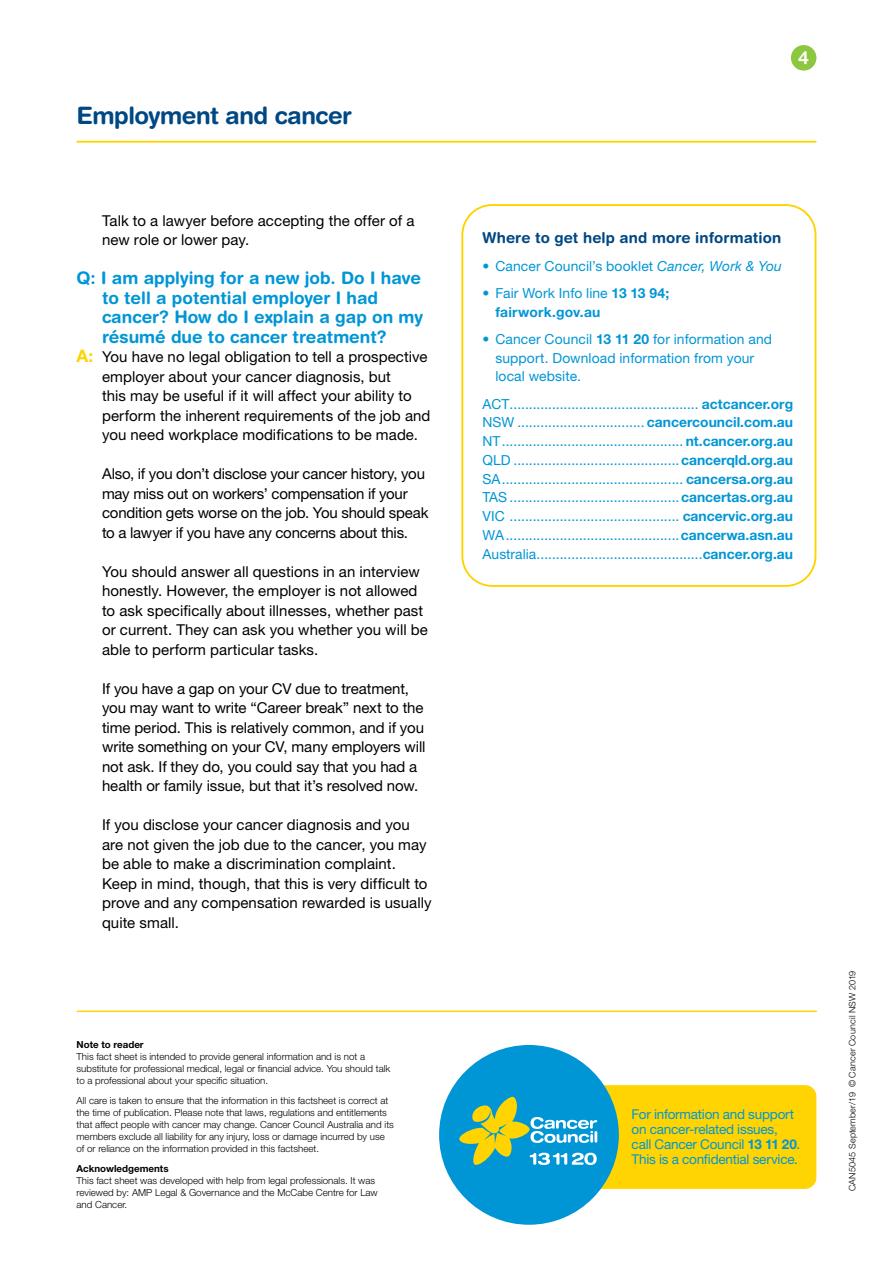
<style>
.page{position:relative;width:893px;height:1263px;background:#fff}
.page>*{position:absolute;margin:0;border:0;box-sizing:border-box;transform-origin:0 0}
.t1{font:700 24px "Helvetica Rounded LT Std";letter-spacing:-.02em;color:#004883}
.t2{font:700 18px "Helvetica Rounded LT Std";color:#fff}
.t3{font:700 17.25px/19.5px "Helvetica Rounded LT Std";color:#0096d6}
.t4{font:15px/19.5px "Helvetica Neue LT Std";color:#000}
.t5{font:700 15px "Helvetica Rounded LT Std";letter-spacing:.005em;color:#004883}
.t6{font:13.8px/18.8px "Helvetica Neue LT Std";letter-spacing:.005em;color:#0096d6}
.t7{font:700 13.8px/18.8px "Helvetica Neue LT Std";letter-spacing:.015em;color:#0096d6}
.t8{font:13.5px/15px "Helvetica Neue LT Std";letter-spacing:-.015em;color:#0096d6}
.t9{font:300 9.75px/12px "Helvetica Neue LT Std";color:#000}
.t10{font:700 9.75px "Helvetica Neue LT Std";color:#000}
.t11{font:300 9px "Helvetica Neue LT Std";letter-spacing:.02em;color:#000}
.s1{font-weight:700;font-size:17.25px;color:#ffd200}
.s2{font-style:italic}
.s3{font-weight:400}
.s4{font-weight:700}
</style>
<div class="page">
<hr style="left:77px;top:141px;width:739px;height:2px;background:#ffd400">
<div style="left:791px;top:45px;width:25px;height:26px;background:#8dc63f;border-radius:50%"></div>
<div style="left:461px;top:204px;width:355px;height:383px;border:2px solid #ffd200;border-radius:30px"></div>
<hr style="left:77px;top:1010px;width:739px;height:2px;background:#ffd400">
<div style="left:470px;top:1085px;width:346px;height:104px;background:#ffd400;border-radius:11px"></div>
<div style="left:439px;top:1045px;width:180px;height:180px;background:#0096d6;border-radius:50%"></div>
<svg style="left:459px;top:1096px;width:138px;height:69px"></svg>
<h1 class="t1" style="left:77px;top:101px;width:277px">Employment and cancer</h1>
<p class="t4" style="left:102px;top:211px;width:314px">Talk to a lawyer before accepting the offer of a new role or lower pay.</p>
<p class="t3" style="left:102px;top:268px;width:323px;text-indent:-26px">Q: I am applying for a new job. Do I have to tell a potential employer I had cancer? How do I explain a gap on my résumé due to cancer treatment?</p>
<p class="t4" style="left:102px;top:347px;width:330px;text-indent:-26px"><span class="s1">A:</span> You have no legal obligation to tell a prospective employer about your cancer diagnosis, but<br>this may be useful if it will affect your ability to perform the inherent requirements of the job and you need workplace modifications to be made.</p>
<p class="t4" style="left:102px;top:464px;width:328px">Also, if you don’t disclose your cancer history, you may miss out on workers’ compensation if your condition gets worse on the job. You should speak to a lawyer if you have any concerns about this.</p>
<p class="t4" style="left:102px;top:562px;width:327px">You should answer all questions in an interview honestly. However, the employer is not allowed to ask specifically about illnesses, whether past or current. They can ask you whether you will be able to perform particular tasks.</p>
<p class="t4" style="left:102px;top:679px;width:325px">If you have a gap on your CV due to treatment, you may want to write “Career break” next to the time period. This is relatively common, and if you write something on your CV, many employers will not ask. If they do, you could say that you had a health or family issue, but that it’s resolved now.</p>
<p class="t4" style="left:102px;top:815px;width:331px">If you disclose your cancer diagnosis and you are not given the job due to the cancer, you may be able to make a discrimination complaint.<br>Keep in mind, though, that this is very difficult to prove and any compensation rewarded is usually quite small.</p>
<p class="t10" style="left:77px;top:1038px;width:69px">Note to reader</p>
<p class="t9" style="left:77px;top:1050px;width:315px">This fact sheet is intended to provide general information and is not a substitute for professional medical, legal or financial advice. You should talk to a professional about your specific situation.</p>
<p class="t9" style="left:77px;top:1094px;width:319px">All care is taken to ensure that the information in this factsheet is correct at the time of publication. Please note that laws, regulations and entitlements that affect people with cancer may change. Cancer Council Australia and its members exclude all liability for any injury, loss or damage incurred by use of or reliance on the information provided in this factsheet.</p>
<p class="t10" style="left:77px;top:1162px;width:94px">Acknowledgements</p>
<p class="t9" style="left:77px;top:1174px;width:303px">This fact sheet was developed with help from legal professionals. It was reviewed by: AMP Legal &amp; Governance and the McCabe Centre for Law and Cancer.</p>
<p class="t2" style="left:798px;top:47px;width:12px">4</p>
<p class="t5" style="left:483px;top:229px;width:300px">Where to get help and more information</p>
<p class="t6" style="left:483px;top:256px;width:301px">• Cancer Council’s booklet <span class="s2">Cancer, Work &amp; You</span></p>
<p class="t7" style="left:495px;top:283px;width:175px;text-indent:-13px"><span class="s3">• Fair Work Info line</span> 13 13 94; fairwork.gov.au</p>
<p class="t6" style="left:495px;top:329px;width:278px;text-indent:-13px">• Cancer Council <span class="s4">13 11 20</span> for information and support. Download information from your local website.</p>
<p class="t6" style="left:483px;top:394px;width:312px;text-align:justify">ACT................................................. <span class="s4">actcancer.org </span>NSW ................................. <span class="s4">cancercouncil.com.au </span>NT............................................... <span class="s4">nt.cancer.org.au </span>QLD ...........................................<span class="s4">cancerqld.org.au </span>SA............................................... <span class="s4">cancersa.org.au </span>TAS ............................................<span class="s4">cancertas.org.au </span>VIC ............................................ <span class="s4">cancervic.org.au </span>WA.............................................<span class="s4">cancerwa.asn.au </span>Australia...........................................<span class="s4">cancer.org.au</span></p>
<p class="t8" style="left:632px;top:1107px;width:170px">For information and support on cancer-related issues, call Cancer Council <span class="s4">13 11 20</span>.<br>This is a confidential service.</p>
<p class="t11" style="left:847px;top:1191px;width:222px;rotate:-90deg">CAN5045 September/19 © Cancer Council NSW 2019</p>
</div>
